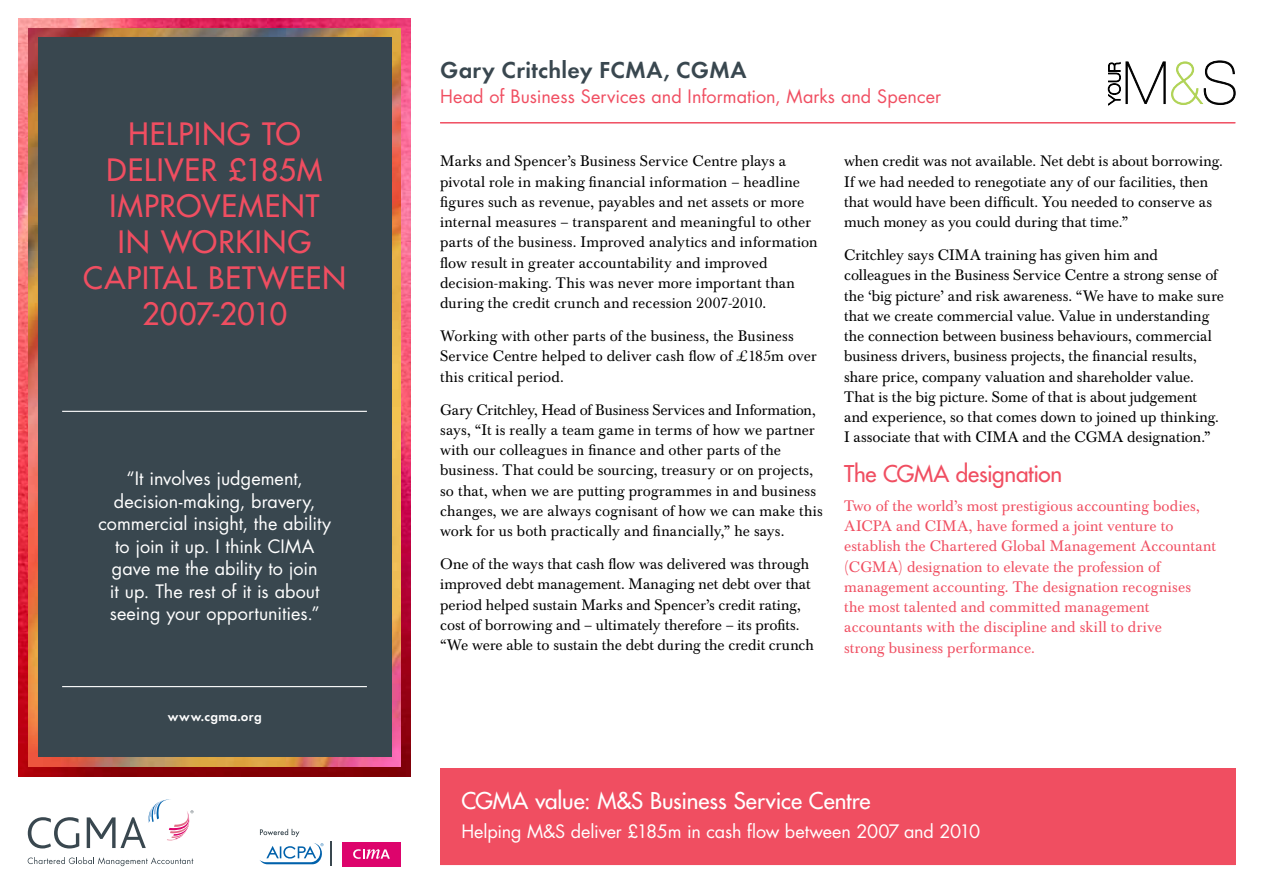
<style>
.page{position:relative;width:1263px;height:893px;background:#fff}
.page>*{position:absolute;margin:0;border:0;box-sizing:border-box;transform-origin:0 0}
.t1{font:30px/36px "Futura";letter-spacing:.025em;color:#f04e61;text-align:center}
.t2{font:600 24px "Futura";letter-spacing:.01em;color:#39474f}
.t3{font:22.5px "Futura";letter-spacing:-.005em;color:#fff}
.t4{font:22.5px "Futura";letter-spacing:-.015em;color:#f04e61}
.t5{font:18px/22.5px "Futura";letter-spacing:-.005em;color:#fff;text-align:center}
.t6{font:18px "Futura";letter-spacing:.005em;color:#f04e61}
.t7{font:15px/20.2px "Baskerville BE";letter-spacing:.005em;color:#000}
.t8{font:15px/20.2px "Baskerville BE";letter-spacing:.01em;color:#f04e61}
.t9{font:600 13.5px "Futura";letter-spacing:.025em;color:#fff}
</style>
<div class="page">
<img style="left:19px;top:19px;width:391px;height:757px">
<img style="left:28px;top:28px;width:373px;height:739px">
<div style="left:38px;top:37px;width:353px;height:720px;background:#39474f"></div>
<hr style="left:62px;top:411px;width:305px;height:1px;background:#fff">
<div style="left:440px;top:768px;width:795px;height:97px;background:#f04e61"></div>
<hr style="left:440px;top:122px;width:795px;height:1px;background:#f04e61">
<svg style="left:1108px;top:61px;width:127px;height:45px"></svg>
<hr style="left:62px;top:686px;width:305px;height:1px;background:#fff">
<svg style="left:28px;top:817px;width:51px;height:31px"></svg>
<svg style="left:87px;top:800px;width:107px;height:48px"></svg>
<svg style="left:28px;top:857px;width:165px;height:9px"></svg>
<div style="left:342px;top:842px;width:59px;height:24px;background:#dd046c"></div>
<svg style="left:353px;top:849px;width:37px;height:10px"></svg>
<svg style="left:331px;top:842px;width:1px;height:24px"></svg>
<svg style="left:260px;top:843px;width:63px;height:21px"></svg>
<svg style="left:260px;top:829px;width:39px;height:8px"></svg>
<h1 class="t1" style="left:83px;top:116px;width:264px">HELPING TO<br>DELIVER £185M<br>IMPROVEMENT<br>IN WORKING<br>CAPITAL BETWEEN<br>2007-2010</h1>
<p class="t5" style="left:98px;top:467px;width:234px">“It involves judgement, decision-making, bravery, commercial insight, the ability to join it up. I think CIMA gave me the ability to join<br>it up. The rest of it is about seeing your opportunities.”</p>
<p class="t9" style="left:168px;top:708px;width:95px">www.cgma.org</p>
<h2 class="t2" style="left:440px;top:56px;width:308px">Gary Critchley FCMA, CGMA</h2>
<p class="t6" style="left:440px;top:84px;width:503px">Head of Business Services and Information, Marks and Spencer</p>
<p class="t7" style="left:440px;top:152px;width:379px">Marks and Spencer’s Business Service Centre plays a pivotal role in making financial information – headline figures such as revenue, payables and net assets or more internal measures – transparent and meaningful to other parts of the business. Improved analytics and information flow result in greater accountability and improved decision-making. This was never more important than during the credit crunch and recession 2007-2010.</p>
<p class="t7" style="left:440px;top:326px;width:378px">Working with other parts of the business, the Business<br>Service Centre helped to deliver cash flow of £185m over this critical period.</p>
<p class="t7" style="left:440px;top:400px;width:384px">Gary Critchley, Head of Business Services and Information, says, “It is really a team game in terms of how we partner with our colleagues in finance and other parts of the business. That could be sourcing, treasury or on projects, so that, when we are putting programmes in and business changes, we are always cognisant of how we can make this work for us both practically and financially,” he says.</p>
<p class="t7" style="left:440px;top:554px;width:375px">One of the ways that cash flow was delivered was through improved debt management. Managing net debt over that period helped sustain Marks and Spencer’s credit rating, cost of borrowing and – ultimately therefore – its profits. “We were able to sustain the debt during the credit crunch</p>
<p class="t7" style="left:844px;top:152px;width:380px">when credit was not available. Net debt is about borrowing.<br>If we had needed to renegotiate any of our facilities, then that would have been difficult. You needed to conserve as much money as you could during that time.”</p>
<p class="t7" style="left:844px;top:245px;width:381px">Critchley says CIMA training has given him and colleagues in the Business Service Centre a strong sense of the ‘big picture’ and risk awareness. “We have to make sure that we create commercial value. Value in understanding the connection between business behaviours, commercial business drivers, business projects, the financial results, share price, company valuation and shareholder value.<br>That is the big picture. Some of that is about judgement and experience, so that comes down to joined up thinking.<br>I associate that with CIMA and the CGMA designation.”</p>
<h3 class="t4" style="left:844px;top:459px;width:220px">THE CGMA DESIGNATION</h3>
<p class="t8" style="left:844px;top:496px;width:373px">Two of the world’s most prestigious accounting bodies, AICPA and CIMA, have formed a joint venture to establish the Chartered Global Management Accountant (CGMA) designation to elevate the profession of management accounting. The designation recognises<br>the most talented and committed management accountants with the discipline and skill to drive<br>strong business performance.</p>
<h3 class="t3" style="left:461px;top:786px;width:410px">CGMA VALUE: M&amp;S BUSINESS SERVICE CENTRE</h3>
<p class="t5" style="left:461px;top:820px;width:520px">Helping M&amp;S deliver £185m in cash flow between 2007 and 2010</p>
</div>
